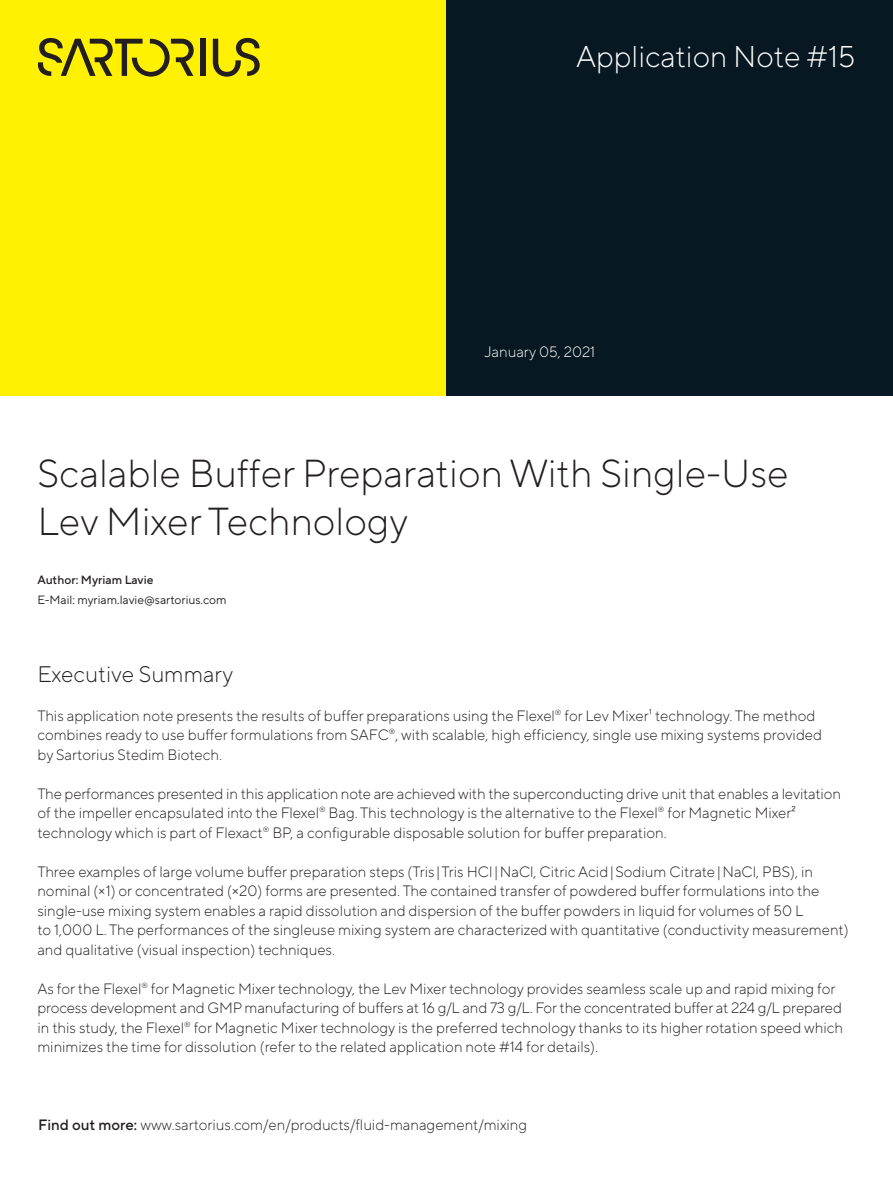
<style>
.page{position:relative;width:893px;height:1191px;background:#fff}
.page>*{position:absolute;margin:0;border:0;box-sizing:border-box;transform-origin:0 0}
.t1{font:300 39px/48.8px "TT Norms Pro";color:#231f20}
.t2{font:300 30px "TT Norms Pro";color:#fff}
.t3{font:300 22.5px "TT Norms Pro";color:#231f20}
.t4{font:300 15px/19.5px "TT Norms Pro";color:#231f20}
.t5{font:300 15px "TT Norms Pro";color:#fff}
.t6{font:12px "TT Norms Pro";color:#231f20}
.t7{font:500 12px "TT Norms Pro";color:#231f20}
.s1{font-weight:500}
</style>
<div class="page">
<div style="left:0;top:0;width:446px;height:395px;background:#fff101"></div>
<div style="left:446px;top:0;width:447px;height:395px;background:#071822"></div>
<div style="left:200px;top:39px;width:5px;height:37px;background:#231f20"></div>
<svg style="left:213px;top:38px;width:47px;height:39px"></svg>
<svg style="left:38px;top:38px;width:156px;height:39px"></svg>
<h2 class="t2" style="left:576px;top:35px;width:280px">Application Note #15</h2>
<p class="t5" style="left:484px;top:341px;width:112px">January 05, 2021</p>
<h1 class="t1" style="left:37px;top:445px;width:753px">Scalable Buffer Preparation With Single-Use<br>Lev Mixer Technology</h1>
<p class="t7" style="left:37px;top:571px;width:118px">Author: Myriam Lavie</p>
<p class="t6" style="left:37px;top:591px;width:191px">E-Mail: myriam.lavie@sartorius.com</p>
<h3 class="t3" style="left:37px;top:657px;width:197px">Executive Summary</h3>
<p class="t4" style="left:37px;top:704px;width:786px">This application note presents the results of buffer preparations using the Flexel<sup>®</sup> for Lev Mixer¹ technology. The method combines ready to use buffer formulations from SAFC<sup>®</sup>, with scalable, high efficiency, single use mixing systems provided by Sartorius Stedim Biotech.</p>
<p class="t4" style="left:37px;top:782px;width:805px">The performances presented in this application note are achieved with the superconducting drive unit that enables a levitation of the impeller encapsulated into the Flexel<sup>®</sup> Bag. This technology is the alternative to the Flexel<sup>®</sup> for Magnetic Mixer² technology which is part of Flexact<sup>®</sup> BP, a configurable disposable solution for buffer preparation.</p>
<p class="t4" style="left:37px;top:860px;width:813px">Three examples of large volume buffer preparation steps (Tris | Tris HCl | NaCl, Citric Acid | Sodium Citrate | NaCl, PBS), in nominal (×1) or concentrated (×20) forms are presented. The contained transfer of powdered buffer formulations into the single-use mixing system enables a rapid dissolution and dispersion of the buffer powders in liquid for volumes of 50 L<br>to 1,000 L. The performances of the singleuse mixing system are characterized with quantitative (conductivity measurement) and qualitative (visual inspection) techniques.</p>
<p class="t4" style="left:37px;top:977px;width:807px">As for the Flexel<sup>®</sup> for Magnetic Mixer technology, the Lev Mixer technology provides seamless scale up and rapid mixing for process development and GMP manufacturing of buffers at 16 g/L and 73 g/L. For the concentrated buffer at 224 g/L prepared in this study, the Flexel<sup>®</sup> for Magnetic Mixer technology is the preferred technology thanks to its higher rotation speed which minimizes the time for dissolution (refer to the related application note #14 for details).</p>
<p class="t4" style="left:38px;top:1114px;width:490px"><span class="s1">Find out more:</span> www.sartorius.com/en/products/fluid-management/mixing</p>
</div>
